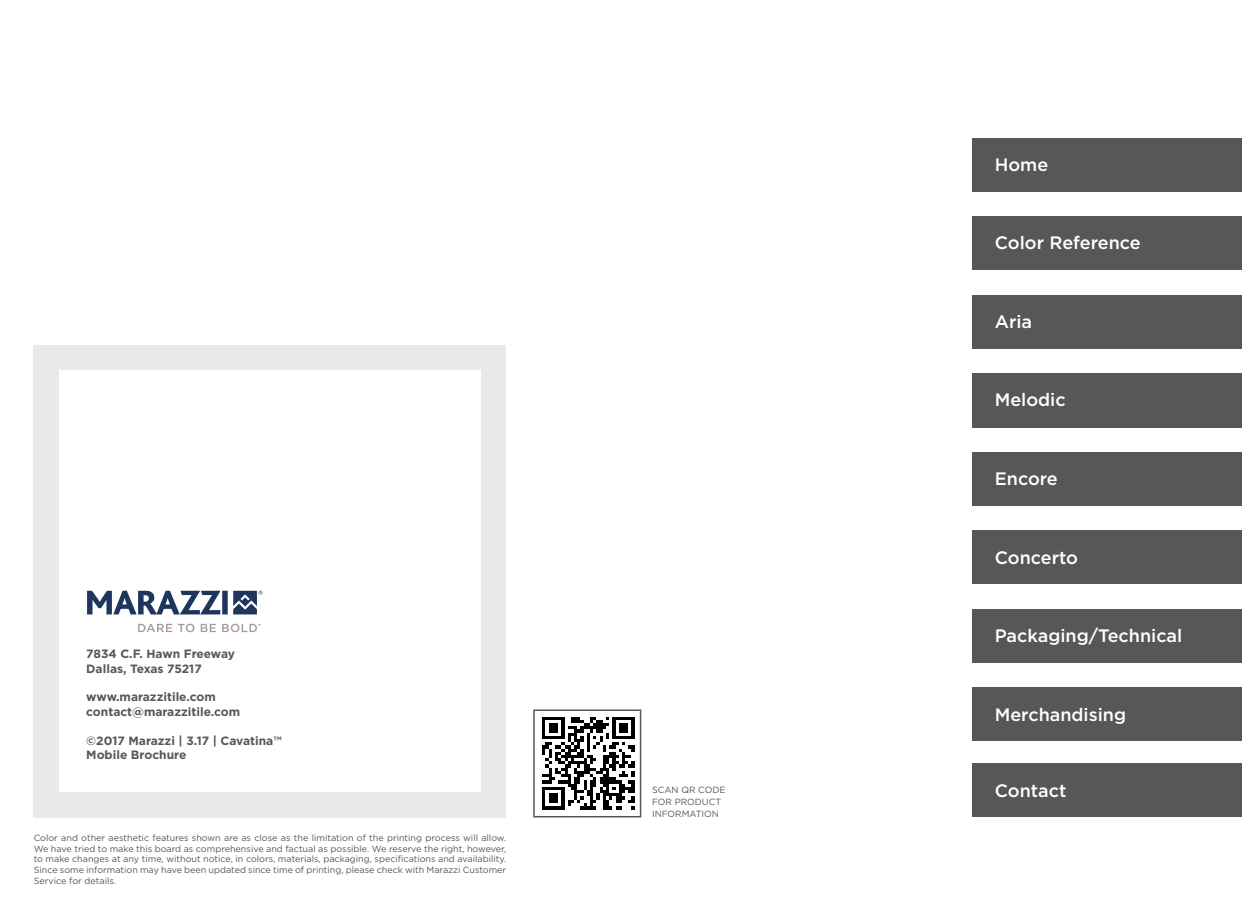
<style>
.page{position:relative;width:1242px;height:918px;background:#fff}
.page>*{position:absolute;margin:0;border:0;box-sizing:border-box;transform-origin:0 0}
.t1{font:500 18px "Gotham";color:#fff}
.t2{font:700 12px/14.4px "Gotham";color:#555759}
.t3{font:9px/10.8px "Gotham";color:#555759}
</style>
<div class="page">
<div style="left:972px;top:138px;width:270px;height:54px;background:#555759"></div>
<div style="left:972px;top:216px;width:270px;height:54px;background:#555759"></div>
<div style="left:972px;top:295px;width:270px;height:54px;background:#555759"></div>
<div style="left:972px;top:373px;width:270px;height:54px;background:#555759"></div>
<div style="left:972px;top:452px;width:270px;height:54px;background:#555759"></div>
<div style="left:972px;top:530px;width:270px;height:54px;background:#555759"></div>
<div style="left:972px;top:609px;width:270px;height:54px;background:#555759"></div>
<div style="left:972px;top:687px;width:270px;height:54px;background:#555759"></div>
<div style="left:972px;top:764px;width:270px;height:54px;background:#555759"></div>
<svg style="left:543px;top:717px;width:92px;height:93px"></svg>
<div style="left:533px;top:709px;width:108px;height:108px;border:2px solid #555759"></div>
<div style="left:34px;top:345px;width:472px;height:472px;background:#eceae9"></div>
<div style="left:59px;top:371px;width:422px;height:421px;background:#fff"></div>
<svg style="left:87px;top:591px;width:176px;height:23px"></svg>
<svg style="left:138px;top:624px;width:34px;height:8px"></svg>
<svg style="left:178px;top:624px;width:16px;height:8px"></svg>
<svg style="left:201px;top:624px;width:15px;height:8px"></svg>
<svg style="left:222px;top:624px;width:39px;height:8px"></svg>
<h2 class="t2" style="left:86px;top:646px;width:150px">7834 C.F. Hawn Freeway<br>Dallas, Texas 75217</h2>
<h2 class="t2" style="left:86px;top:690px;width:155px">www.marazzitile.com contact@marazzitile.com</h2>
<h2 class="t2" style="left:86px;top:733px;width:197px">©2017 Marazzi | 3.17 | Cavatina™<br>Mobile Brochure</h2>
<p class="t3" style="left:34px;top:832px;width:474px;text-align:justify">Color and other aesthetic features shown are as close as the limitation of the printing process will allow.<br>We have tried to make this board as comprehensive and factual as possible. We reserve the right, however, to make changes at any time, without notice, in colors, materials, packaging, specifications and availability.<br>Since some information may have been updated since time of printing, please check with Marazzi Customer Service for details.</p>
<p class="t3" style="left:652px;top:784px;width:75px;line-height:12px">SCAN QR CODE<br>FOR PRODUCT<br>INFORMATION</p>
<h1 class="t1" style="left:995px;top:154px;width:55px">Home</h1>
<h1 class="t1" style="left:995px;top:233px;width:147px">Color Reference</h1>
<h1 class="t1" style="left:995px;top:311px;width:39px">Aria</h1>
<h1 class="t1" style="left:995px;top:390px;width:72px">Melodic</h1>
<h1 class="t1" style="left:995px;top:468px;width:65px">Encore</h1>
<h1 class="t1" style="left:995px;top:547px;width:85px">Concerto</h1>
<h1 class="t1" style="left:995px;top:625px;width:189px">Packaging/Technical</h1>
<h1 class="t1" style="left:995px;top:704px;width:133px">Merchandising</h1>
<h1 class="t1" style="left:995px;top:780px;width:73px">Contact</h1>
</div>
